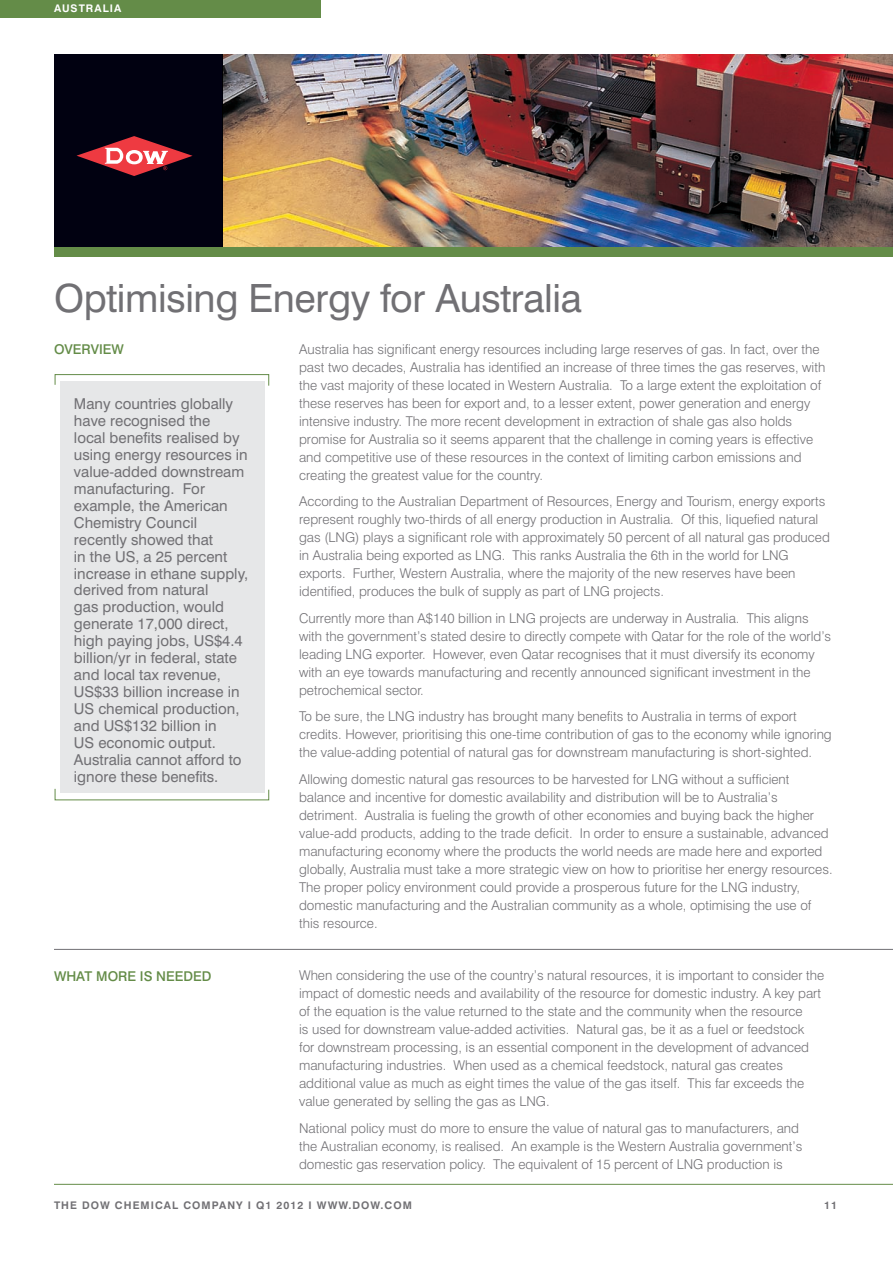
<style>
.page{position:relative;width:893px;height:1263px;background:#fff}
.page>*{position:absolute;margin:0;border:0;box-sizing:border-box;transform-origin:0 0}
.t1{font:38.85px "Swiss 721 BT";letter-spacing:-.01em;color:#717074}
.t2{font:15px/17px "Swiss 721 BT";color:#717074}
.t3{font:300 13.5px/18px "Swiss 721 BT";color:#717074}
.t4{font:500 13.5px "Swiss 721 BT";color:#648c48}
.t5{font:700 10.5px "Swiss 721 BT";letter-spacing:.1em;color:#717074}
.t6{font:700 10.5px "Swiss 721 BT";letter-spacing:.1em;color:#fff}
</style>
<div class="page">
<div style="left:54px;top:54px;width:169px;height:195px;background:#010111"></div>
<img style="left:223px;top:54px;width:670px;height:193px">
<div style="left:0;top:0;width:320px;height:18px;background:#648c48"></div>
<div style="left:54px;top:247px;width:839px;height:10px;background:#648c48"></div>
<hr style="left:54px;top:1184px;width:839px;height:1px;background:#648c48">
<svg style="left:77px;top:136px;width:116px;height:40px"></svg>
<div style="left:60px;top:381px;width:204px;height:412px;background:#e6e7e8"></div>
<svg style="left:54px;top:374px;width:215px;height:12px"></svg>
<svg style="left:54px;top:788px;width:215px;height:13px"></svg>
<hr style="left:54px;top:949px;width:839px;height:1px;background:#717074">
<p class="t6" style="left:54px;top:2px;width:69px">AUSTRALIA</p>
<p class="t1" style="left:54px;top:275px;width:529px">Optimising Energy for Australia</p>
<p class="t4" style="left:54px;top:341px;width:72px">OVERVIEW</p>
<p class="t3" style="left:299px;top:340px;width:528px">Australia has significant energy resources including large reserves of gas. In fact, over the past two decades, Australia has identified an increase of three times the gas reserves, with the vast majority of these located in Western Australia. To a large extent the exploitation of these reserves has been for export and, to a lesser extent, power generation and energy intensive industry. The more recent development in extraction of shale gas also holds promise for Australia so it seems apparent that the challenge in coming years is effective and competitive use of these resources in the context of limiting carbon emissions and creating the greatest value for the country.</p>
<p class="t3" style="left:299px;top:492px;width:532px">According to the Australian Department of Resources, Energy and Tourism, energy exports represent roughly two-thirds of all energy production in Australia. Of this, liquefied natural gas (LNG) plays a significant role with approximately 50 percent of all natural gas produced in Australia being exported as LNG. This ranks Australia the 6th in the world for LNG exports. Further, Western Australia, where the majority of the new reserves have been identified, produces the bulk of supply as part of LNG projects.</p>
<p class="t3" style="left:299px;top:609px;width:534px">Currently more than A$140 billion in LNG projects are underway in Australia. This aligns with the government’s stated desire to directly compete with Qatar for the role of the world’s leading LNG exporter. However, even Qatar recognises that it must diversify its economy with an eye towards manufacturing and recently announced significant investment in the petrochemical sector.</p>
<p class="t3" style="left:299px;top:707px;width:534px">To be sure, the LNG industry has brought many benefits to Australia in terms of export credits. However, prioritising this one-time contribution of gas to the economy while ignoring the value-adding potential of natural gas for downstream manufacturing is short-sighted.</p>
<p class="t3" style="left:299px;top:770px;width:535px">Allowing domestic natural gas resources to be harvested for LNG without a sufficient balance and incentive for domestic availability and distribution will be to Australia’s detriment. Australia is fueling the growth of other economies and buying back the higher value-add products, adding to the trade deficit. In order to ensure a sustainable, advanced manufacturing economy where the products the world needs are made here and exported globally, Australia must take a more strategic view on how to prioritise her energy resources.<br>The proper policy environment could provide a prosperous future for the LNG industry, domestic manufacturing and the Australian community as a whole, optimising the use of this resource.</p>
<p class="t2" style="left:74px;top:395px;width:176px">Many countries globally have recognised the<br>local benefits realised by using energy resources in value-added downstream manufacturing. For example, the American<br>Chemistry Council recently showed that<br>in the US, a 25 percent increase in ethane supply, derived from natural<br>gas production, would generate 17,000 direct, high paying jobs, US$4.4 billion/yr in federal, state and local tax revenue,<br>US$33 billion increase in<br>US chemical production, and US$132 billion in<br>US economic output.<br>Australia cannot afford to ignore these benefits.</p>
<p class="t4" style="left:54px;top:968px;width:159px">WHAT MORE IS NEEDED</p>
<p class="t3" style="left:299px;top:966px;width:527px">When considering the use of the country’s natural resources, it is important to consider the impact of domestic needs and availability of the resource for domestic industry. A key part of the equation is the value returned to the state and the community when the resource<br>is used for downstream value-added activities. Natural gas, be it as a fuel or feedstock<br>for downstream processing, is an essential component in the development of advanced manufacturing industries. When used as a chemical feedstock, natural gas creates additional value as much as eight times the value of the gas itself. This far exceeds the value generated by selling the gas as LNG.</p>
<p class="t3" style="left:299px;top:1118px;width:505px">National policy must do more to ensure the value of natural gas to manufacturers, and the Australian economy, is realised. An example is the Western Australia government’s domestic gas reservation policy. The equivalent of 15 percent of LNG production is</p>
<p class="t5" style="left:54px;top:1198px;width:359px">THE DOW CHEMICAL COMPANY I Q1 2012 I WWW.DOW.COM</p>
<p class="t5" style="left:824px;top:1198px;width:14px">11</p>
</div>
